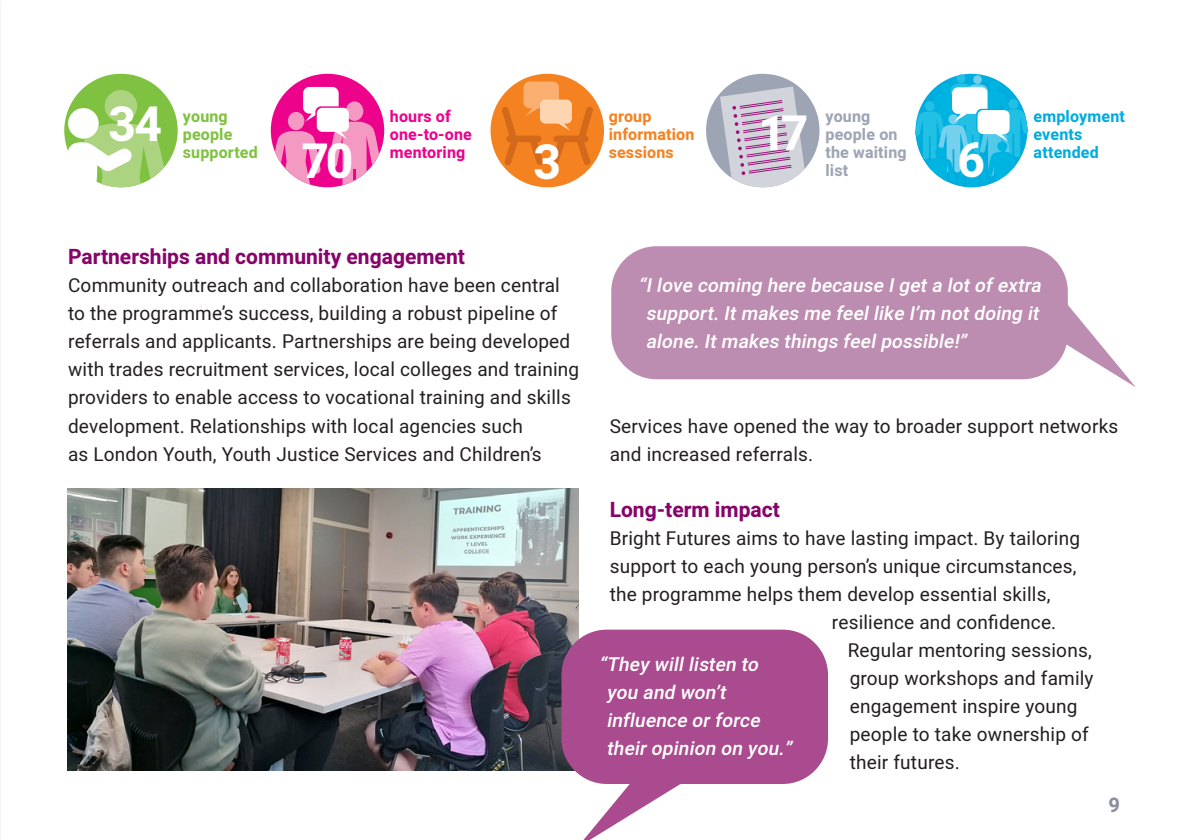
<style>
.page{position:relative;width:1191px;height:840px;background:#fff}
.page>*{position:absolute;margin:0;border:0;box-sizing:border-box;transform-origin:0 0}
.Table_text_bold{font:700 48px "Heebo";color:#fff}
.Crosshead_darker_pink_10_5_14{font:700 21px "Heebo";color:#860569}
.t1{font:700 20px "Heebo";color:#8a8f9d}
.Bodycopy{font:19px/28px "Heebo";letter-spacing:.01em;color:#231f20}
.Italic_medium_colour{font:italic 500 19px/28px "Heebo";color:#fff}
.Bodycopy-2{font:700 16px/18px "Heebo";letter-spacing:.01em;color:#9da4b4}
.Bodycopy-3{font:700 16px/18px "Heebo";letter-spacing:.01em;color:#ed028c}
.Bodycopy-4{font:700 16px/18px "Heebo";letter-spacing:.01em;color:#f58220}
.Bodycopy-5{font:700 16px/18px "Heebo";letter-spacing:.01em;color:#00acdd}
.Bodycopy-6{font:700 16px/18px "Heebo";letter-spacing:.01em;color:#7fc241}
</style>
<div class="page">
<svg style="left:949px;top:272px;width:186px;height:115px"></svg>
<div style="left:611px;top:246px;width:456px;height:133px;background:#bd8cb1;border-radius:45px"></div>
<img style="left:67px;top:488px;width:511px;height:282px">
<div style="left:561px;top:629px;width:267px;height:154px;background:#aa4b8f;border-radius:45px"></div>
<svg style="left:583px;top:777px;width:180px;height:62px"></svg>
<div style="left:706px;top:74px;width:113px;height:113px;background:#9da4b4;border-radius:50%"></div>
<svg style="left:720px;top:86px;width:84px;height:101px"></svg>
<div style="left:64px;top:74px;width:114px;height:113px;background:#7fc241;border-radius:50%"></div>
<svg style="left:65px;top:90px;width:99px;height:98px"></svg>
<div style="left:68px;top:108px;width:31px;height:31px;background:#fff;border-radius:50%"></div>
<div style="left:271px;top:74px;width:113px;height:113px;background:#ed028c;border-radius:50%"></div>
<svg style="left:275px;top:87px;width:104px;height:98px"></svg>
<div style="left:490px;top:74px;width:114px;height:113px;background:#f58220;border-radius:50%"></div>
<div style="left:523px;top:81px;width:36px;height:27px;background:#faaf71;border-radius:6px"></div>
<div style="left:540px;top:99px;width:32px;height:24px;background:#fdd5b0;border-radius:6px"></div>
<svg style="left:501px;top:103px;width:93px;height:63px"></svg>
<svg style="left:914px;top:74px;width:114px;height:113px"></svg>
<p class="Table_text_bold" style="left:108px;top:91px;width:55px">34</p>
<p class="Table_text_bold" style="left:758px;top:100px;width:51px">17</p>
<p class="Bodycopy-6" style="left:183px;top:108px;width:76px">young people supported</p>
<p class="Bodycopy-3" style="left:390px;top:108px;width:84px">hours of one-to-one mentoring</p>
<p class="Bodycopy-2" style="left:825px;top:108px;width:83px">young people on the waiting list</p>
<p class="Bodycopy-4" style="left:609px;top:108px;width:87px">group information sessions</p>
<p class="Bodycopy-5" style="left:1033px;top:108px;width:93px">employment events attended</p>
<p class="Table_text_bold" style="left:301px;top:127px;width:53px">70</p>
<p class="Table_text_bold" style="left:533px;top:129px;width:29px">3</p>
<p class="Table_text_bold" style="left:957px;top:127px;width:29px">6</p>
<p class="Crosshead_darker_pink_10_5_14" style="left:68px;top:242px;width:398px">Partnerships and community engagement</p>
<p class="Bodycopy" style="left:68px;top:271px;width:513px">Community outreach and collaboration have been central to the programme’s success, building a robust pipeline of referrals and applicants. Partnerships are being developed with trades recruitment services, local colleges and training providers to enable access to vocational training and skills development. Relationships with local agencies such<br>as London Youth, Youth Justice Services and Children’s</p>
<p class="Italic_medium_colour" style="left:646px;top:271px;width:401px;text-indent:-8px">“Ilove coming here because Igeta lotofextra support.Itmakes me feellike I’m notdoing it alone.Itmakes things feelpossible!”</p>
<p class="Bodycopy" style="left:609px;top:411px;width:510px">Services have opened the way to broader support networks and increased referrals.</p>
<p class="Crosshead_darker_pink_10_5_14" style="left:609px;top:494px;width:172px">Long-term impact</p>
<p class="Bodycopy" style="left:609px;top:523px;width:472px">Bright Futures aims to have lasting impact. By tailoring</p>
<p class="Bodycopy" style="left:609px;top:551px;width:468px">support to each young person’s unique circumstances,</p>
<p class="Bodycopy" style="left:609px;top:579px;width:442px">the programme helps them develop essential skills,</p>
<p class="Bodycopy" style="left:831px;top:607px;width:226px">resilience and confidence.</p>
<p class="Bodycopy" style="left:847px;top:635px;width:245px">Regular mentoring sessions,</p>
<p class="Bodycopy" style="left:849px;top:663px;width:245px">group workshops and family</p>
<p class="Bodycopy" style="left:849px;top:691px;width:229px">engagement inspire young</p>
<p class="Bodycopy" style="left:849px;top:719px;width:240px">people to take ownership of</p>
<p class="Bodycopy" style="left:849px;top:747px;width:112px">their futures.</p>
<p class="Italic_medium_colour" style="left:606px;top:649px;width:191px;text-indent:-8px">“They willlisten to you and won’t influence orforce theiropinion on you.”</p>
<p class="t1" style="left:1108px;top:790px;width:13px">9</p>
</div>
